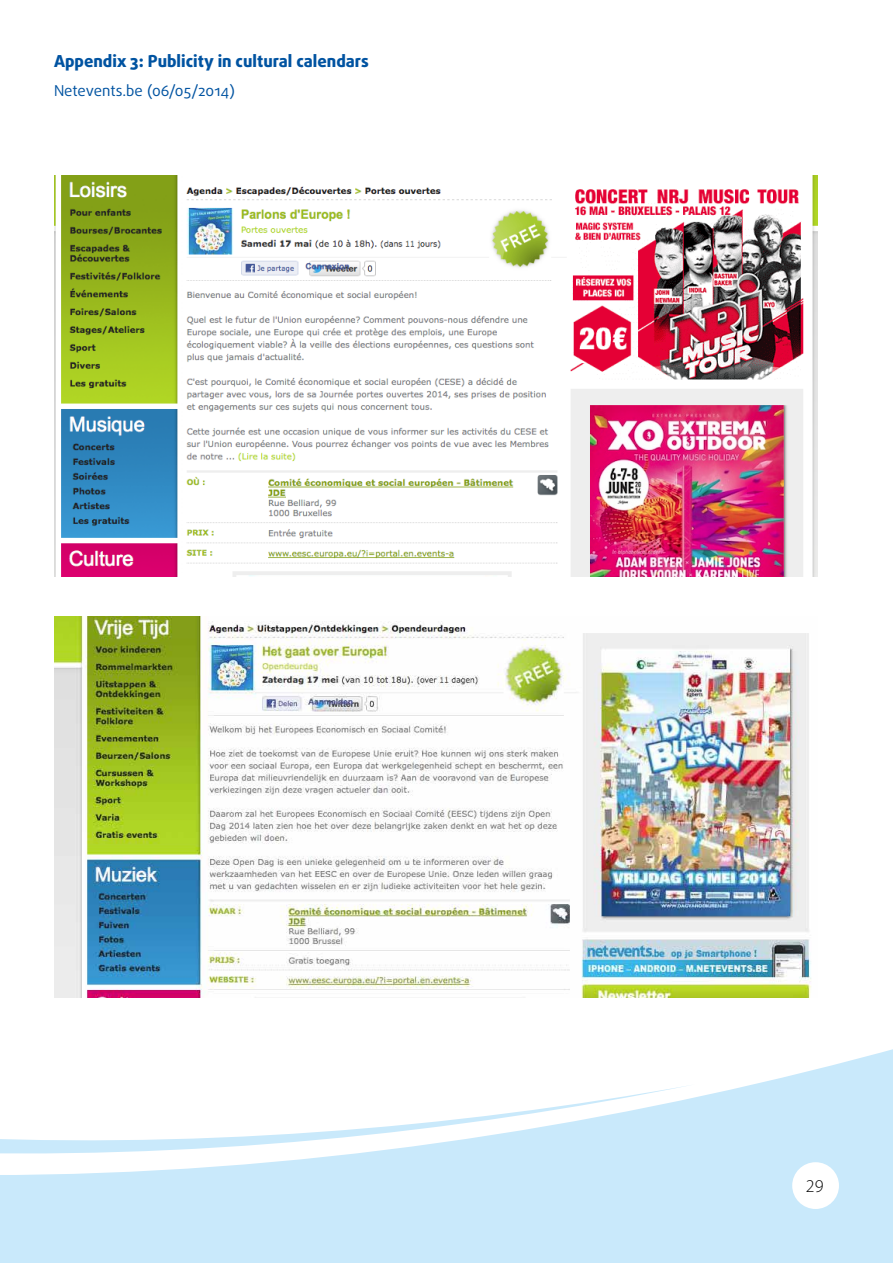
<style>
.page{position:relative;width:893px;height:1263px;background:#fff}
.page>*{position:absolute;margin:0;border:0;box-sizing:border-box;transform-origin:0 0}
.t1{font:300 18px "Myriad Pro";color:#000}
.t2{font:800 16.5px "Daxline Pro";color:#0053a1}
.t3{font:15px "Daxline Pro";color:#0053a1}
</style>
<div class="page">
<svg style="left:0;top:1049px;width:893px;height:214px;fill:#c9e9fb"></svg>
<div style="left:792px;top:1162px;width:47px;height:47px;background:#fff;border-radius:50%"></div>
<img style="left:54px;top:175px;width:764px;height:402px">
<img style="left:54px;top:617px;width:757px;height:380px">
<p class="t2" style="left:54px;top:50px;width:316px">Appendix 3: Publicity in cultural calendars</p>
<p class="t3" style="left:54px;top:80px;width:183px">Netevents.be (06/05/2014)</p>
<p class="t1" style="left:806px;top:1176px;width:19px">29</p>
</div>
